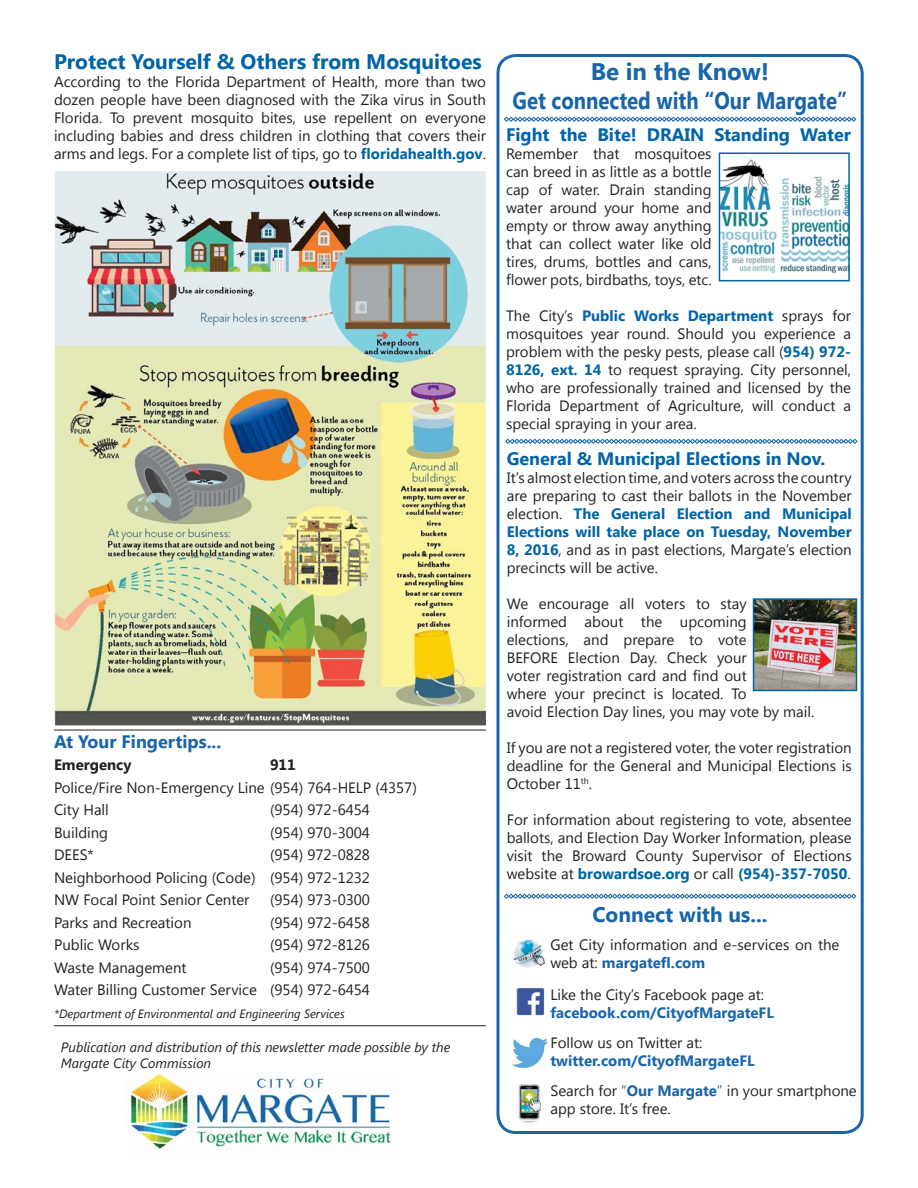
<style>
.page{position:relative;width:918px;height:1188px;background:#fff}
.page>*{position:absolute;margin:0;border:0;box-sizing:border-box;transform-origin:0 0}
.t1{font:700 24px "Segoe UI";color:#1965aa;scale:.85 1}
.t2{font:700 24px "Segoe UI";color:#1965aa}
.t3{font:700 21px "Segoe UI";color:#0064a7}
.t4{font:700 21px "Segoe UI";color:#1965aa}
.t5{font:700 18px "Segoe UI";color:#0064a7}
.t6{font:700 18px "Segoe UI";color:#1965aa}
.t7{font:15px/18px "Segoe UI";color:#231f20;text-align:justify}
.t8{font:700 15px "Segoe UI";color:#1965aa}
.t9{font:700 15px "Segoe UI";color:#231f20}
.t10{font:italic 13.5px "Segoe UI";color:#231f20}
.t11{font:italic 12px "Segoe UI";color:#231f20}
.s1{font-weight:700;color:#0064a7}
.s2{font-weight:700;color:#1965aa}
.s3{color:#1965aa}
</style>
<div class="page">
<div style="left:496px;top:54px;width:368px;height:1080px;border:3px solid #1965aa;border-radius:18px"></div>
<hr style="left:54px;top:1025px;width:432px;height:1px;background:#231f20">
<hr style="left:54px;top:730px;width:432px;height:1px;background:#231f20">
<img style="left:512px;top:939px;width:34px;height:29px">
<img style="left:516px;top:988px;width:29px;height:28px">
<img style="left:512px;top:1038px;width:36px;height:29px">
<img style="left:515px;top:1084px;width:26px;height:38px">
<svg style="left:504px;top:894px;width:352px;height:5px"></svg>
<svg style="left:504px;top:117px;width:352px;height:5px"></svg>
<img style="left:130px;top:1073px;width:262px;height:76px">
<svg style="left:505px;top:439px;width:353px;height:5px"></svg>
<img style="left:722px;top:159px;width:125px;height:115px">
<div style="left:719px;top:152px;width:131px;height:129px;border:2px solid #0064a7"></div>
<img style="left:54px;top:171px;width:432px;height:554px">
<img style="left:756px;top:601px;width:98px;height:87px">
<div style="left:753px;top:598px;width:104px;height:93px;border:2px solid #0064a7"></div>
<p class="t3" style="left:54px;top:47px;width:429px">Protect Yourself &amp; Others from Mosquitoes</p>
<p class="t7" style="left:54px;top:72px;width:434px">According to the Florida Department of Health, more than two dozen people have been diagnosed with the Zika virus in South Florida. To prevent mosquito bites, use repellent on everyone including babies and dress children in clothing that covers their arms and legs. For a complete list of tips, go to <span class="s1">floridahealth.gov</span>.</p>
<p class="t6" style="left:54px;top:729px;width:169px">At Your Fingertips...</p>
<p class="t9" style="left:54px;top:754px;width:79px">Emergency</p>
<p class="t9" style="left:270px;top:754px;width:27px">911</p>
<p class="t7" style="left:54px;top:778px;width:364px">Police/Fire Non-Emergency Line (954) 764-HELP (4357)</p>
<p class="t7" style="left:54px;top:800px;width:56px">City Hall</p>
<p class="t7" style="left:270px;top:800px;width:102px">(954) 972-6454</p>
<p class="t7" style="left:54px;top:823px;width:56px">Building</p>
<p class="t7" style="left:270px;top:823px;width:102px">(954) 970-3004</p>
<p class="t7" style="left:54px;top:845px;width:41px">DEES*</p>
<p class="t7" style="left:270px;top:845px;width:102px">(954) 972-0828</p>
<p class="t7" style="left:54px;top:868px;width:318px">Neighborhood Policing (Code) (954) 972-1232</p>
<p class="t7" style="left:54px;top:890px;width:197px">NW Focal Point Senior Center</p>
<p class="t7" style="left:270px;top:890px;width:102px">(954) 973-0300</p>
<p class="t7" style="left:54px;top:913px;width:139px">Parks and Recreation</p>
<p class="t7" style="left:270px;top:913px;width:102px">(954) 972-6458</p>
<p class="t7" style="left:54px;top:935px;width:87px">Public Works</p>
<p class="t7" style="left:270px;top:935px;width:102px">(954) 972-8126</p>
<p class="t7" style="left:54px;top:958px;width:134px">Waste Management</p>
<p class="t7" style="left:270px;top:958px;width:102px">(954) 974-7500</p>
<p class="t7" style="left:54px;top:980px;width:318px">Water Billing Customer Service (954) 972-6454</p>
<p class="t11" style="left:54px;top:1005px;width:292px">*Department of Environmental and Engineering Services</p>
<p class="t10" style="left:61px;top:1037px;width:391px">Publication and distribution of this newsletter made possible by the</p>
<p class="t10" style="left:61px;top:1054px;width:152px">Margate City Commission</p>
<p class="t2" style="left:591px;top:54px;width:180px">Be in the Know!</p>
<p class="t1" style="left:513px;top:83px;width:395px">Get connected with “Our Margate”</p>
<p class="t5" style="left:506px;top:122px;width:346px">Fight the Bite! DRAIN Standing Water</p>
<p class="t7" style="left:506px;top:144px;width:207px">Remember that mosquitoes can breed in as little as a bottle cap of water. Drain standing water around your home and empty or throw away anything that can collect water like old tires, drums, bottles and cans, flower pots, birdbaths, toys, etc.</p>
<p class="t7" style="left:506px;top:306px;width:347px">The City’s <span class="s1">Public Works Department</span> sprays for mosquitoes year round. Should you experience a problem with the pesky pests, please call (<span class="s1">954) 972- 8126, ext. 14</span> to request spraying. City personnel, who are professionally trained and licensed by the Florida Department of Agriculture, will conduct a special spraying in your area.</p>
<p class="t5" style="left:507px;top:445px;width:320px">General &amp; Municipal Elections in Nov.</p>
<p class="t7" style="left:507px;top:468px;width:347px">It’s almost election time, and voters across the country are preparing to cast their ballots in the November election. <span class="s1">The General Election and Municipal Elections will take place on Tuesday, November 8, 2016</span>, and as in past elections, Margate’s election precincts will be active.</p>
<p class="t7" style="left:507px;top:594px;width:309px;text-align:left">We encourage all voters to stay<br>informed about the upcoming<br>elections, and prepare to vote<br>BEFORE Election Day. Check your<br>voter registration card and find out<br>where your precinct is located. To<br>avoid Election Day lines, you may vote by mail.</p>
<p class="t7" style="left:507px;top:738px;width:347px">If you are not a registered voter, the voter registration deadline for the General and Municipal Elections is October 11<sup>th</sup>.</p>
<p class="t7" style="left:507px;top:810px;width:347px">For information about registering to vote, absentee ballots, and Election Day Worker Information, please visit the Broward County Supervisor of Elections website at <span class="s1">browardsoe.org</span> or call <span class="s1">(954)-357-7050</span>.</p>
<p class="t4" style="left:593px;top:899px;width:177px">Connect with us...</p>
<p class="t7" style="left:550px;top:935px;width:291px">Get City information and e-services on the web at: <span class="s2">margatefl.com</span></p>
<p class="t7" style="left:550px;top:985px;width:215px">Like the City’s Facebook page at:</p>
<p class="t8" style="left:550px;top:1002px;width:225px">facebook.com/CityofMargateFL</p>
<p class="t7" style="left:550px;top:1033px;width:154px">Follow us on Twitter at:</p>
<p class="t8" style="left:550px;top:1050px;width:206px">twitter.com/CityofMargateFL</p>
<p class="t7" style="left:550px;top:1081px;width:308px">Search for <span class="s3">“</span><span class="s2">Our Margate</span><span class="s3">”</span> in your smartphone app store. It’s free.</p>
</div>
